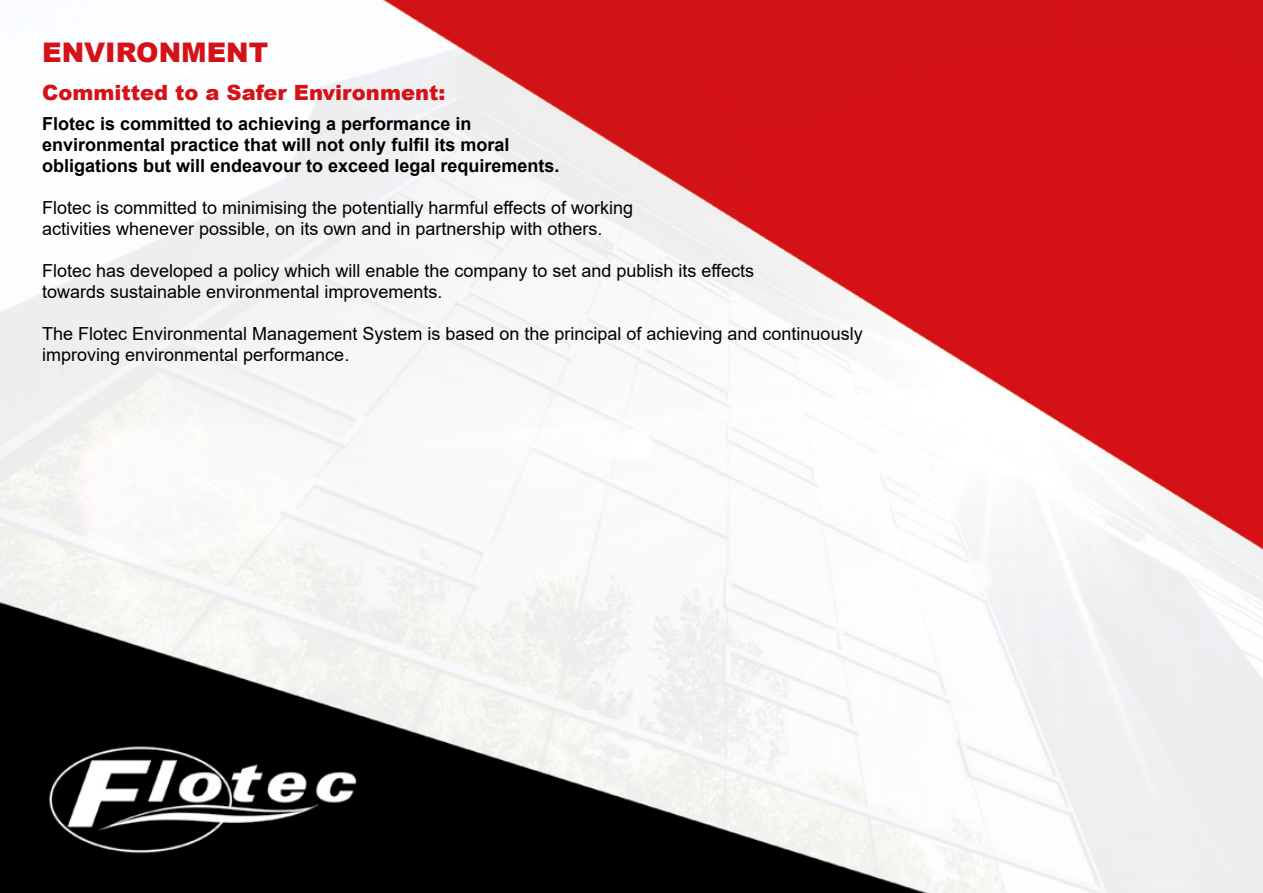
<style>
.page{position:relative;width:1263px;height:893px;background:#fff}
.page>*{position:absolute;margin:0;border:0;box-sizing:border-box;transform-origin:0 0}
.t1{font:900 27px "Arial";color:#d41217}
.t2{font:900 21px "Arial";color:#d41217}
.t3{font:18px/21px "Arial";color:#000}
.t4{font:700 18px/21px "Arial";color:#000}
</style>
<div class="page">
<img style="left:0;top:0;width:1263px;height:893px">
<h1 class="t1" style="left:42px;top:33px;width:227px">ENVIRONMENT</h1>
<p class="t2" style="left:42px;top:77px;width:405px">Committed to a Safer Environment:</p>
<p class="t4" style="left:42px;top:113px;width:519px">Flotec is committed to achieving a performance in environmental practice that will not only fulfil its moral obligations but will endeavour to exceed legal requirements.</p>
<p class="t3" style="left:42px;top:197px;width:592px">Flotec is committed to minimising the potentially harmful effects of working activities whenever possible, on its own and in partnership with others.</p>
<p class="t3" style="left:42px;top:260px;width:713px">Flotec has developed a policy which will enable the company to set and publish its effects towards sustainable environmental improvements.</p>
<p class="t3" style="left:42px;top:323px;width:822px">The Flotec Environmental Management System is based on the principal of achieving and continuously improving environmental performance.</p>
</div>
